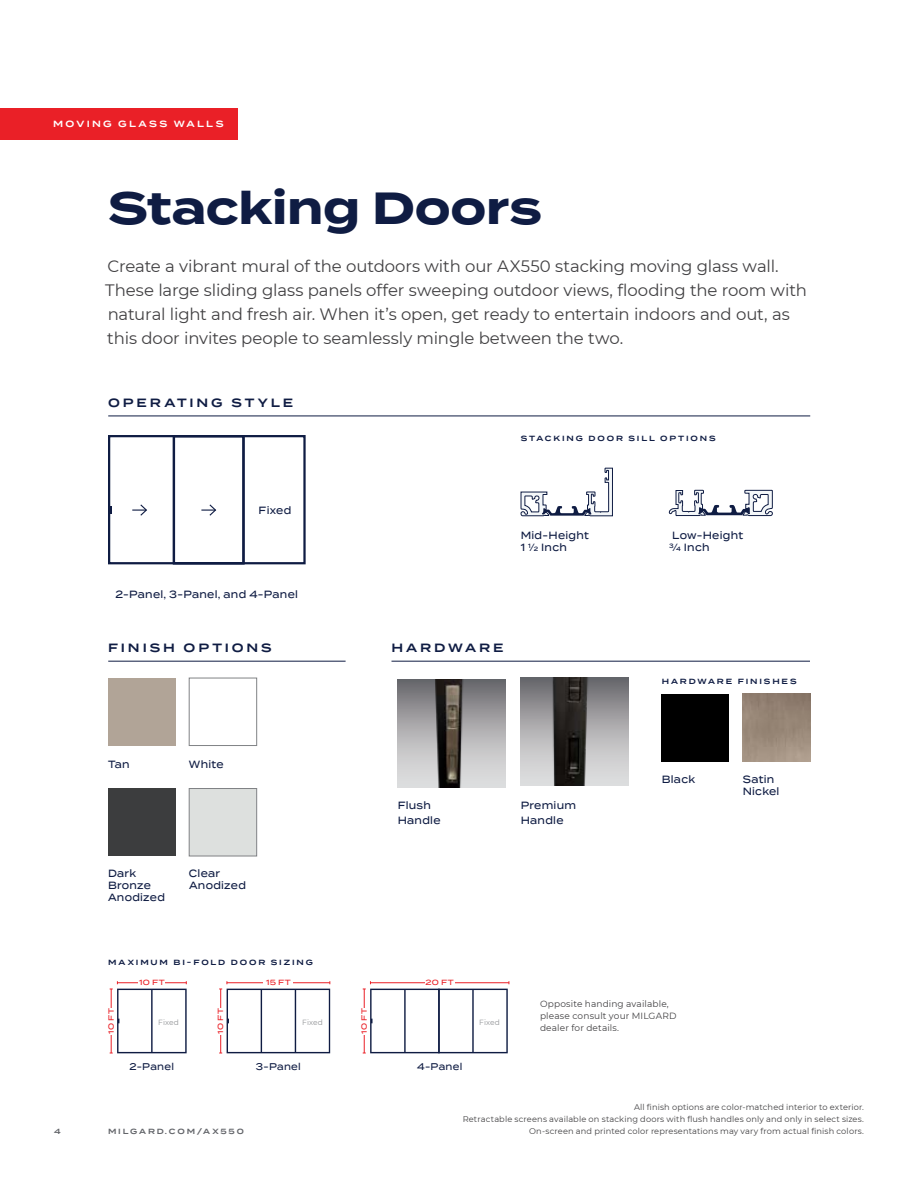
<style>
.page{position:relative;width:918px;height:1188px;background:#fff}
.page>*{position:absolute;margin:0;border:0;box-sizing:border-box;transform-origin:0 0}
.t1{font:700 45px "Termina";letter-spacing:-.005em;color:#0f1c43}
.t2{font:16.5px/24px "Montserrat";letter-spacing:-.01em;color:#414042}
.t3{font:600 12px "Termina";letter-spacing:.24em;color:#0f1c43}
.t4{font:500 10.5px/12px "Termina";letter-spacing:.025em;color:#0f1c43;scale:.9 1}
.t5{font:500 9.75px "Termina";letter-spacing:.03em;color:#0f1c43;scale:.9 1}
.t6{font:9px/12px "Montserrat";letter-spacing:.015em;color:#414042}
.t7{font:600 9px "Termina";letter-spacing:.255em;color:#fff}
.t8{font:8.25px/12px "Montserrat";letter-spacing:.02em;color:#414042;text-align:right}
.t9{font:600 7.5px "Termina";letter-spacing:.25em;color:#0f1c43}
.t10{font:500 7.5px "Termina";letter-spacing:.055em;color:#ea2027}
.t11{font:600 7.5px "Termina";letter-spacing:.245em;color:#63656a}
.t12{font:7.5px "Montserrat";letter-spacing:.015em;color:#939598}
</style>
<div class="page">
<div style="left:0;top:108px;width:237px;height:32px;background:#ea2027"></div>
<svg style="left:669px;top:490px;width:104px;height:27px"></svg>
<svg style="left:521px;top:468px;width:92px;height:48px"></svg>
<div style="left:108px;top:435px;width:198px;height:129px;border:2px solid #0f1c43"></div>
<div style="left:173px;top:435px;width:72px;height:129px;border:2px solid #0f1c43"></div>
<svg style="left:132px;top:504px;width:15px;height:12px"></svg>
<svg style="left:201px;top:504px;width:16px;height:12px"></svg>
<hr style="left:108px;top:416px;width:702px;height:1px;background:#0f1c43">
<div style="left:662px;top:694px;width:67px;height:67px;background:#000"></div>
<div style="left:108px;top:788px;width:68px;height:68px;background:#3c3d3e"></div>
<div style="left:108px;top:678px;width:68px;height:67px;background:#b1a497"></div>
<div style="left:189px;top:678px;width:68px;height:68px;background:#fff;border:1px solid #808285"></div>
<div style="left:189px;top:788px;width:68px;height:68px;background:#dde0de;border:1px solid #808285"></div>
<hr style="left:108px;top:661px;width:238px;height:1px;background:#0f1c43">
<img style="left:743px;top:694px;width:67px;height:67px">
<hr style="left:392px;top:661px;width:418px;height:1px;background:#0f1c43">
<div style="left:398px;top:679px;width:108px;height:108px;background:linear-gradient(to bottom,#706e72,#eaeaeb)"></div>
<img style="left:408px;top:679px;width:87px;height:108px">
<img style="left:521px;top:678px;width:108px;height:108px">
<svg style="left:110px;top:981px;width:77px;height:73px"></svg>
<div style="left:108px;top:1008px;width:6px;height:27px;background:#fff"></div>
<svg style="left:219px;top:981px;width:112px;height:73px"></svg>
<div style="left:218px;top:1008px;width:6px;height:27px;background:#fff"></div>
<svg style="left:363px;top:981px;width:147px;height:73px"></svg>
<div style="left:361px;top:1008px;width:6px;height:27px;background:#fff"></div>
<p class="t7" style="left:53px;top:117px;width:172px">MOVING GLASS WALLS</p>
<h1 class="t1" style="left:108px;top:174px;width:435px">Stacking Doors</h1>
<p class="t2" style="left:105px;top:254px;width:703px">Create a vibrant mural of the outdoors with our AX550 stacking moving glass wall.<br>These large sliding glass panels offer sweeping outdoor views, flooding the room with natural light and fresh air. When it’s open, get ready to entertain indoors and out, as this door invites people to seamlessly mingle between the two.</p>
<p class="t3" style="left:108px;top:394px;width:186px">OPERATING STYLE</p>
<p class="t4" style="left:259px;top:504px;width:38px">Fixed</p>
<p class="t4" style="left:116px;top:588px;width:204px">2-Panel, 3-Panel, and 4-Panel</p>
<p class="t3" style="left:108px;top:639px;width:165px">FINISH OPTIONS</p>
<p class="t9" style="left:521px;top:433px;width:197px">STACKING DOOR SILL OPTIONS</p>
<p class="t4" style="left:521px;top:529px;width:77px">Mid-Height<br>1 1/2 Inch</p>
<p class="t4" style="left:669px;top:529px;width:84px">Low-Height<br>3/4 Inch</p>
<p class="t3" style="left:392px;top:639px;width:113px">HARDWARE</p>
<p class="t9" style="left:662px;top:675px;width:136px">HARDWARE FINISHES</p>
<p class="t4" style="left:108px;top:758px;width:26px">Tan</p>
<p class="t4" style="left:189px;top:758px;width:40px">White</p>
<p class="t4" style="left:108px;top:867px;width:65px">Dark<br>Bronze<br>Anodized</p>
<p class="t4" style="left:189px;top:867px;width:65px">Clear<br>Anodized</p>
<p class="t4" style="left:398px;top:797px;width:49px;line-height:15px">Flush<br>Handle</p>
<p class="t4" style="left:521px;top:797px;width:63px;line-height:15px">Premium<br>Handle</p>
<p class="t4" style="left:662px;top:773px;width:39px">Black</p>
<p class="t9" style="left:108px;top:957px;width:206px">MAXIMUM BI-FOLD DOOR SIZING</p>
<p class="t10" style="left:139px;top:977px;width:27px">10 FT</p>
<p class="t10" style="left:266px;top:977px;width:26px">15 FT</p>
<p class="t10" style="left:426px;top:977px;width:30px">20 FT</p>
<p class="t10" style="left:106px;top:1034px;width:27px;rotate:-90deg">10 FT</p>
<p class="t10" style="left:215px;top:1034px;width:27px;rotate:-90deg">10 FT</p>
<p class="t10" style="left:359px;top:1034px;width:27px;rotate:-90deg">10 FT</p>
<p class="t12" style="left:158px;top:1017px;width:22px">Fixed</p>
<p class="t12" style="left:302px;top:1017px;width:22px">Fixed</p>
<p class="t12" style="left:479px;top:1017px;width:22px">Fixed</p>
<p class="t5" style="left:130px;top:1059px;width:51px">2-Panel</p>
<p class="t5" style="left:256px;top:1059px;width:51px">3-Panel</p>
<p class="t5" style="left:417px;top:1059px;width:52px">4-Panel</p>
<p class="t6" style="left:540px;top:998px;width:138px">Opposite handing available, please consult your MILGARD dealer for details.</p>
<p class="t4" style="left:743px;top:773px;width:42px">Satin<br>Nickel</p>
<p class="t11" style="left:54px;top:1126px;width:8px">4</p>
<p class="t11" style="left:108px;top:1126px;width:137px">MILGARD.COM/AX550</p>
<p class="t8" style="left:463px;top:1101px;width:403px">All finish options are color-matched interior to exterior.<br>Retractable screens available on stacking doors with flush handles only and only in select sizes.<br>On-screen and printed color representations may vary from actual finish colors.</p>
</div>
